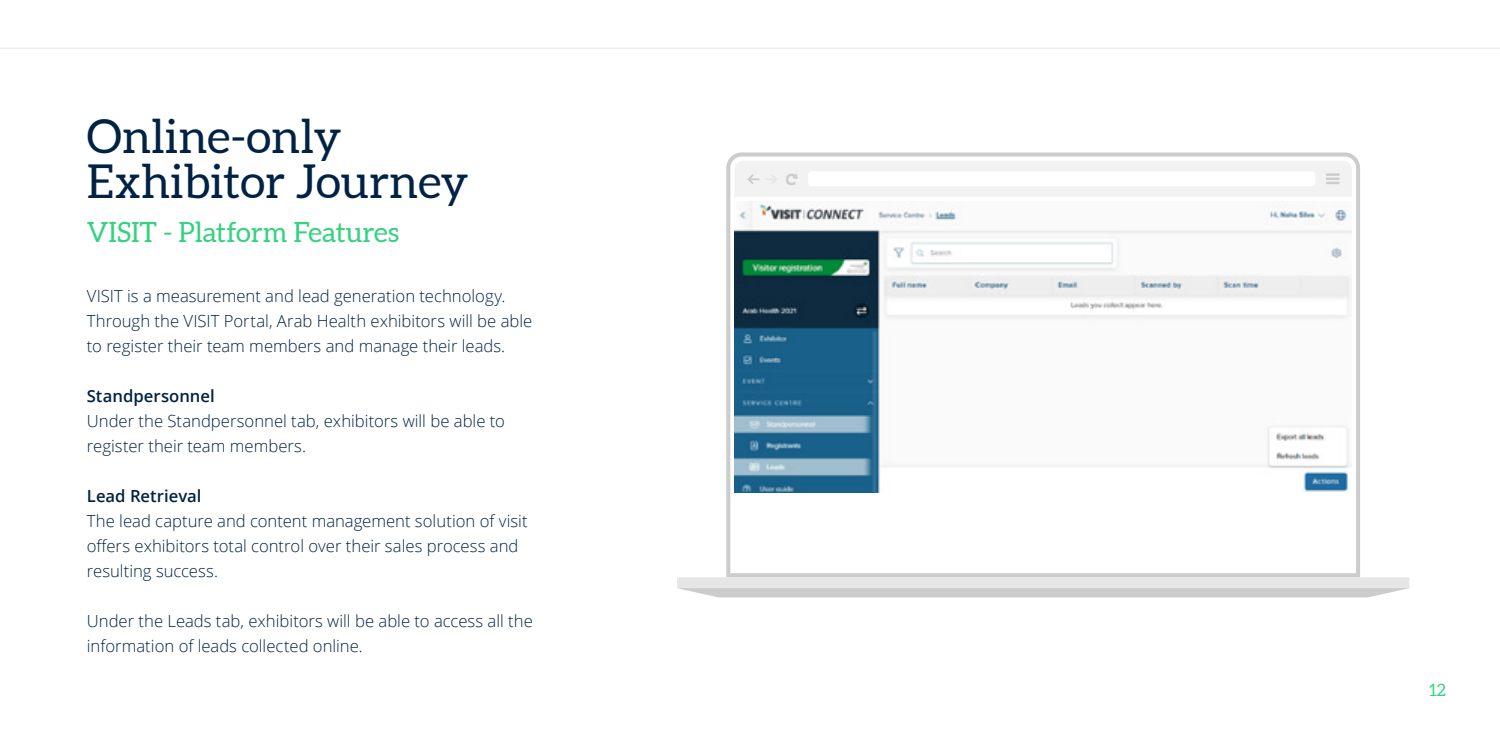
<style>
.page{position:relative;width:1500px;height:750px;background:#fff}
.page>*{position:absolute;margin:0;border:0;box-sizing:border-box;transform-origin:0 0}
.t1{font:46.65px/44.4px "Aleo";color:#024}
.t2{font:27.75px "Aleo";color:#33d27e}
.t3{font:16.95px "Aleo";color:#33d27e}
.t4{font:300 16.65px/25px "Open Sans";color:#024}
.t5{font:600 16.65px "Open Sans";color:#024}
</style>
<div class="page">
<svg style="left:726px;top:152px;width:634px;height:425px;background:#d2d2d2"></svg>
<div style="left:677px;top:577px;width:732px;height:11px;background:#e6e6e6"></div>
<svg style="left:677px;top:588px;width:732px;height:10px;background:#d1d1d1"></svg>
<svg style="left:730px;top:157px;width:626px;height:416px"></svg>
<svg style="left:734px;top:161px;width:618px;height:36px"></svg>
<hr style="left:0;top:48px;width:1500px;height:1px;background:#22314f">
<img style="left:735px;top:201px;width:616px;height:291px">
<h1 class="t1" style="left:87px;top:117px;width:383px">Online-only<br>Exhibitor Journey</h1>
<h2 class="t2" style="left:87px;top:216px;width:314px">VISIT - Platform Features</h2>
<p class="t4" style="left:87px;top:283px;width:447px">VISIT is a measurement and lead generation technology.<br>Through the VISIT Portal, Arab Health exhibitors will be able to register their team members and manage their leads.</p>
<p class="t5" style="left:87px;top:384px;width:130px">Standpersonnel</p>
<p class="t4" style="left:87px;top:408px;width:420px">Under the Standpersonnel tab, exhibitors will be able to register their team members.</p>
<p class="t5" style="left:87px;top:484px;width:116px">Lead Retrieval</p>
<p class="t4" style="left:87px;top:508px;width:442px">The lead capture and content management solution of visit offers exhibitors total control over their sales process and resulting success.</p>
<p class="t4" style="left:87px;top:608px;width:448px">Under the Leads tab, exhibitors will be able to access all the information of leads collected online.</p>
<p class="t3" style="left:1429px;top:680px;width:18px">12</p>
</div>
